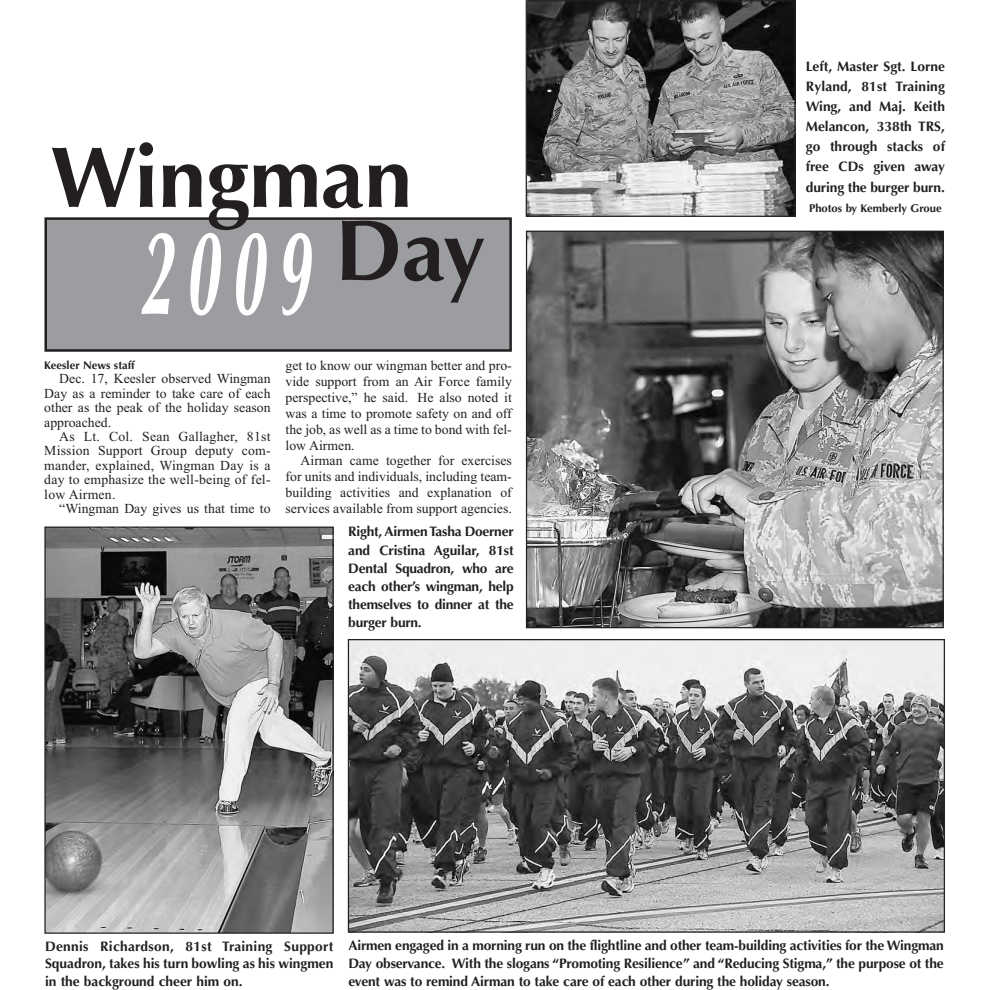
<style>
.page{position:relative;width:990px;height:990px;background:#fff}
.page>*{position:absolute;margin:0;border:0;box-sizing:border-box;transform-origin:0 0}
.t1{font:700 120px "Optima LT";color:#fff;scale:.5 1}
.t2{font:700 86.25px/73px "Optima LT";color:#231f20}
.t3{font:700 13.75px/20.1px "Optima LT";letter-spacing:-.01em;color:#231f20;text-align:justify}
.t4{font:13.75px "Times New Roman";color:#231f20}
.t5{font:13.75px "Times New Roman";letter-spacing:.02em;color:#231f20}
.t6{font:700 11.25px "Optima LT";color:#231f20}
</style>
<div class="page">
<div style="left:46px;top:219px;width:465px;height:131px;background:#9b9da0"></div>
<div style="left:44px;top:217px;width:468px;height:135px;border:2px solid #231f20"></div>
<img style="left:528px;top:2px;width:266px;height:213px">
<div style="left:526px;top:0;width:270px;height:217px;border:1px solid #231f20"></div>
<img style="left:350px;top:641px;width:593px;height:290px">
<div style="left:348px;top:639px;width:597px;height:294px;border:1px solid #231f20"></div>
<img style="left:46px;top:529px;width:286px;height:403px">
<div style="left:44px;top:527px;width:290px;height:407px;border:1px solid #231f20"></div>
<img style="left:528px;top:233px;width:414px;height:393px">
<p class="t2" style="left:335px;top:149px;width:152px;text-indent:-285px">Wingman<br>Day</p>
<p class="t1" style="left:139px;top:224px;width:368px">2009</p>
<p class="t6" style="left:44px;top:360px;width:92px">Keesler News staff</p>
<p class="t4" style="left:59px;top:370px;width:213px">Dec. 17, Keesler observed Wingman</p>
<p class="t4" style="left:44px;top:385px;width:228px">Day as a reminder to take care of each</p>
<p class="t4" style="left:44px;top:399px;width:228px">other as the peak of the holiday season</p>
<p class="t4" style="left:44px;top:414px;width:68px">approached.</p>
<p class="t5" style="left:59px;top:428px;width:213px">As Lt. Col. Sean Gallagher, 81st</p>
<p class="t4" style="left:44px;top:443px;width:228px">Mission Support Group deputy com-</p>
<p class="t4" style="left:44px;top:457px;width:228px">mander, explained, Wingman Day is a</p>
<p class="t4" style="left:44px;top:472px;width:228px">day to emphasize the well-being of fel-</p>
<p class="t4" style="left:44px;top:486px;width:73px">low Airmen.</p>
<p class="t4" style="left:59px;top:500px;width:213px">“Wingman Day gives us that time to</p>
<p class="t4" style="left:286px;top:357px;width:228px">get to know our wingman better and pro-</p>
<p class="t4" style="left:286px;top:373px;width:228px">vide support from an Air Force family</p>
<p class="t4" style="left:286px;top:389px;width:228px">perspective,” he said. He also noted it</p>
<p class="t4" style="left:286px;top:405px;width:228px">was a time to promote safety on and off</p>
<p class="t4" style="left:286px;top:421px;width:228px">the job, as well as a time to bond with fel-</p>
<p class="t4" style="left:286px;top:437px;width:71px">low Airmen.</p>
<p class="t4" style="left:301px;top:453px;width:213px">Airman came together for exercises</p>
<p class="t4" style="left:286px;top:469px;width:228px">for units and individuals, including team-</p>
<p class="t4" style="left:286px;top:485px;width:228px">building activities and explanation of</p>
<p class="t4" style="left:286px;top:500px;width:228px">services available from support agencies.</p>
<p class="t3" style="left:348px;top:524px;width:167px;line-height:18.1px">Right, AirmenTasha Doerner and Cristina Aguilar, 81st Dental Squadron, who are each other’s wingman, help themselves to dinner at the burger burn.</p>
<p class="t3" style="left:806px;top:57px;width:141px">Left, Master Sgt. Lorne Ryland, 81st Training Wing, and Maj. Keith Melancon, 338th TRS, go through stacks of free CDs given away during the burger burn.</p>
<p class="t6" style="left:809px;top:203px;width:134px">Photos by Kemberly Groue</p>
<p class="t3" style="left:45px;top:938px;width:290px;line-height:17.9px">Dennis Richardson, 81st Training Support Squadron, takes his turn bowling as his wingmen in the background cheer him on.</p>
<p class="t3" style="left:348px;top:938px;width:597px;line-height:17.9px">Airmen engaged in a morning run on the flightline and other team-building activities for the Wingman Day observance. With the slogans “Promoting Resilience” and “Reducing Stigma,” the purpose ot the event was to remind Airman to take care of each other during the holiday season.</p>
</div>
